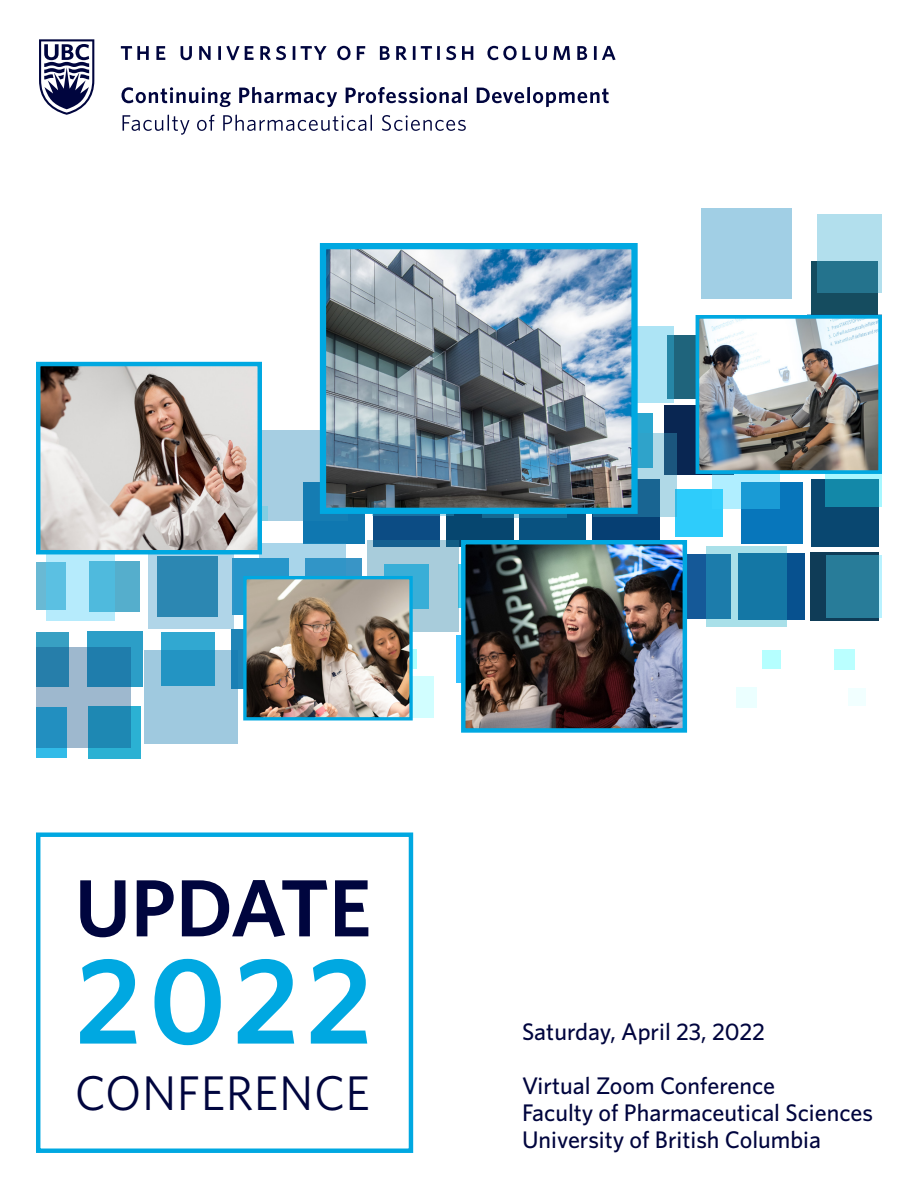
<style>
.page{position:relative;width:918px;height:1188px;background:#fff}
.page>*{position:absolute;margin:0;border:0;box-sizing:border-box;transform-origin:0 0}
.t1{font:600 123px "Whitney";color:#00a8e1}
.t2{font:600 81.15px "Whitney";color:#00053e}
.t3{font:48.75px "Whitney";letter-spacing:.01em;color:#00053e}
.t4{font:500 24px/27px "Whitney";color:#00053e}
</style>
<div class="page">
<div style="left:812px;top:261px;width:66px;height:66px;background:#154c5f"></div>
<div style="left:667px;top:335px;width:64px;height:64px;background:#1f647c"></div>
<div style="left:599px;top:413px;width:54px;height:54px;background:#2aa6cf"></div>
<div style="left:664px;top:405px;width:70px;height:70px;background:#092652"></div>
<div style="left:303px;top:482px;width:61px;height:62px;background:#0f77b0"></div>
<div style="left:374px;top:480px;width:66px;height:66px;background:#0c4c84"></div>
<div style="left:446px;top:480px;width:67px;height:67px;background:#06466f"></div>
<div style="left:520px;top:480px;width:66px;height:66px;background:#095280"></div>
<div style="left:592px;top:479px;width:68px;height:68px;background:#063f73"></div>
<div style="left:675px;top:490px;width:48px;height:47px;background:#2eccfb"></div>
<div style="left:741px;top:482px;width:62px;height:62px;background:#0776bb"></div>
<div style="left:811px;top:480px;width:68px;height:67px;background:#094770"></div>
<div style="left:36px;top:563px;width:29px;height:47px;background:#69b9d4"></div>
<div style="left:89px;top:561px;width:51px;height:50px;background:#55aecc"></div>
<div style="left:232px;top:558px;width:57px;height:57px;background:#2796ca"></div>
<div style="left:306px;top:558px;width:56px;height:56px;background:#3995c6"></div>
<div style="left:458px;top:565px;width:43px;height:43px;background:#4fd6f6"></div>
<div style="left:667px;top:554px;width:64px;height:65px;background:#155998"></div>
<div style="left:739px;top:553px;width:66px;height:66px;background:#07518f"></div>
<div style="left:811px;top:552px;width:68px;height:68px;background:#0f3c57"></div>
<div style="left:36px;top:632px;width:33px;height:55px;background:#38a0c3"></div>
<div style="left:87px;top:631px;width:56px;height:56px;background:#2c9ec7"></div>
<div style="left:161px;top:632px;width:54px;height:54px;background:#31a8d1"></div>
<div style="left:231px;top:629px;width:59px;height:60px;background:#2085b7"></div>
<div style="left:397px;top:650px;width:19px;height:19px;background:#adffff"></div>
<div style="left:456px;top:635px;width:48px;height:48px;background:#2fc1ff"></div>
<div style="left:763px;top:650px;width:18px;height:18px;background:#b5ffff"></div>
<div style="left:835px;top:649px;width:20px;height:20px;background:#baffff"></div>
<div style="left:36px;top:707px;width:31px;height:50px;background:#31bbe8"></div>
<div style="left:88px;top:706px;width:53px;height:53px;background:#2bb1d3"></div>
<div style="left:849px;top:688px;width:17px;height:18px;background:#f1ffff"></div>
<div style="left:736px;top:687px;width:21px;height:20px;background:#ebffff"></div>
<div style="left:393px;top:676px;width:41px;height:42px;background:#d1feff"></div>
<svg style="left:145px;top:650px;width:93px;height:94px;background:#7fbad7"></svg>
<svg style="left:36px;top:647px;width:95px;height:100px;background:#4d96bb"></svg>
<div style="left:826px;top:555px;width:56px;height:62px;background:#287c99"></div>
<svg style="left:706px;top:546px;width:81px;height:80px;background:#3a91b7"></svg>
<svg style="left:368px;top:540px;width:91px;height:92px;background:#84bbd2"></svg>
<svg style="left:259px;top:543px;width:87px;height:33px;fill:#a9d5ea"></svg>
<svg style="left:149px;top:554px;width:85px;height:75px;background:#5fa6c7"></svg>
<svg style="left:46px;top:554px;width:69px;height:66px"></svg>
<svg style="left:826px;top:474px;width:56px;height:32px;background:#309eb9"></svg>
<svg style="left:712px;top:474px;width:68px;height:35px;background:#60c5eb"></svg>
<svg style="left:594px;top:434px;width:83px;height:83px;background:#579ab9"></svg>
<svg style="left:482px;top:514px;width:85px;height:4px"></svg>
<svg style="left:373px;top:514px;width:81px;height:2px"></svg>
<svg style="left:262px;top:430px;width:58px;height:90px;background:#93c3dc"></svg>
<svg style="left:638px;top:326px;width:35px;height:76px;background:#99d6e9"></svg>
<svg style="left:818px;top:214px;width:64px;height:79px;background:#7cb5c8"></svg>
<div style="left:701px;top:208px;width:91px;height:90px;background:#a1cfe5"></div>
<img style="left:41px;top:367px;width:216px;height:182px">
<div style="left:36px;top:362px;width:226px;height:192px;border:4px solid #00a8e1"></div>
<svg style="left:39px;top:39px;width:577px;height:96px"></svg>
<div style="left:36px;top:833px;width:377px;height:320px;border:4px solid #00a8e1"></div>
<img style="left:247px;top:580px;width:162px;height:137px">
<div style="left:243px;top:576px;width:170px;height:145px;border:3px solid #00a8e1"></div>
<img style="left:327px;top:250px;width:304px;height:257px">
<div style="left:320px;top:243px;width:318px;height:271px;border:6px solid #00a8e1"></div>
<img style="left:466px;top:545px;width:216px;height:183px">
<div style="left:461px;top:540px;width:226px;height:193px;border:4px solid #00a8e1"></div>
<img style="left:701px;top:320px;width:176px;height:149px">
<div style="left:696px;top:315px;width:186px;height:159px;border:4px solid #00a8e1"></div>
<h2 class="t2" style="left:75px;top:854px;width:298px">UPDATE</h2>
<h1 class="t1" style="left:75px;top:919px;width:299px">2022</h1>
<h3 class="t3" style="left:75px;top:1060px;width:297px">CONFERENCE</h3>
<p class="t4" style="left:522px;top:1018px;width:244px">Saturday, April 23, 2022</p>
<p class="t4" style="left:522px;top:1072px;width:352px">Virtual Zoom Conference<br>Faculty of Pharmaceutical Sciences<br>University of British Columbia</p>
</div>
